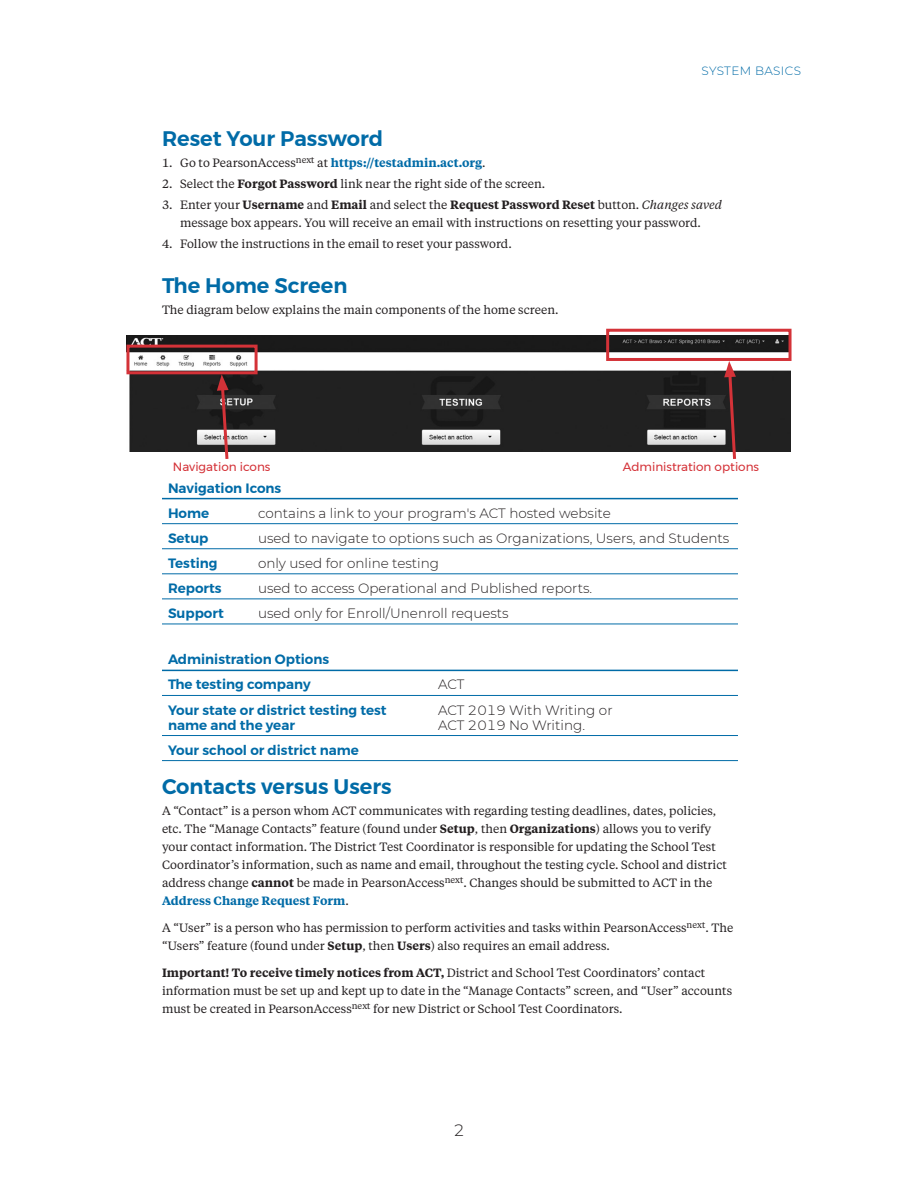
<style>
.page{position:relative;width:918px;height:1188px;background:#fff}
.page>*{position:absolute;margin:0;border:0;box-sizing:border-box;transform-origin:0 0}
.t1{font:600 21px "Montserrat";color:#006ba7}
.t2{font:300 16.5px "Montserrat";color:#231f20}
.Table_Body_Left{font:300 13.5px/15px "Montserrat";color:#231f20}
.Table_Head_Left{font:600 13.5px/15px "Montserrat";color:#006ba7}
.Body{font:12px/18px "Tiempos Text";color:#231f20}
.t3{font:600 12px "Tiempos Text";color:#006ba7}
.Image_Callout{font:12px "Montserrat";color:#d43238}
.t4{font:300 12px "Montserrat";color:#006ba7}
.s1{font-weight:400;color:#231f20}
.s2{font-weight:600}
.s3{font-style:italic}
.s4{font-weight:600;color:#006ba7}
</style>
<div class="page">
<img style="left:126px;top:335px;width:664px;height:116px">
<div style="left:126px;top:345px;width:132px;height:29px;border:3px solid #d43238"></div>
<div style="left:606px;top:329px;width:186px;height:32px;border:3px solid #d43238"></div>
<svg style="left:217px;top:374px;width:13px;height:85px"></svg>
<svg style="left:724px;top:361px;width:14px;height:98px"></svg>
<hr style="left:162px;top:523px;width:90px;height:1px;background:#006ba7">
<hr style="left:252px;top:523px;width:486px;height:1px;background:#006ba7">
<hr style="left:162px;top:548px;width:90px;height:1px;background:#006ba7">
<hr style="left:252px;top:548px;width:486px;height:1px;background:#006ba7">
<hr style="left:162px;top:573px;width:90px;height:1px;background:#006ba7">
<hr style="left:252px;top:573px;width:486px;height:1px;background:#006ba7">
<hr style="left:162px;top:599px;width:90px;height:1px;background:#006ba7">
<hr style="left:252px;top:599px;width:486px;height:1px;background:#006ba7">
<hr style="left:162px;top:624px;width:90px;height:1px;background:#006ba7">
<hr style="left:252px;top:624px;width:486px;height:1px;background:#006ba7">
<hr style="left:162px;top:498px;width:90px;height:1px;background:#006ba7">
<hr style="left:252px;top:498px;width:486px;height:1px;background:#006ba7">
<hr style="left:162px;top:695px;width:270px;height:1px;background:#006ba7">
<hr style="left:432px;top:695px;width:306px;height:1px;background:#006ba7">
<hr style="left:162px;top:735px;width:270px;height:1px;background:#006ba7">
<hr style="left:432px;top:735px;width:306px;height:1px;background:#006ba7">
<hr style="left:162px;top:760px;width:270px;height:1px;background:#006ba7">
<hr style="left:432px;top:760px;width:306px;height:1px;background:#006ba7">
<hr style="left:162px;top:670px;width:270px;height:1px;background:#006ba7">
<hr style="left:432px;top:670px;width:306px;height:1px;background:#006ba7">
<p class="t4" style="left:702px;top:62px;width:25px">System</p>
<p class="t4" style="left:755px;top:62px;width:18px">Basics</p>
<h2 class="t1" style="left:162px;top:122px;width:223px">Reset Your Password</h2>
<p class="t3" style="left:162px;top:155px;width:325px"><span class="s1">1. Go to PearsonAccess</span><sup>next</sup> <span class="s1">at</span> https://testadmin.act.org<span class="s1">.</span></p>
<p class="Body" style="left:162px;top:175px;width:385px">2. Select the <span class="s2">Forgot Password</span> link near the right side of the screen.</p>
<p class="Body" style="left:162px;top:196px;width:562px;text-align:center">3. Enter your <span class="s2">Username</span> and <span class="s2">Email</span> and select the <span class="s2">Request Password Reset</span> button. <span class="s3">Changes saved </span>message box appears. You will receive an email with instructions on resetting your password.</p>
<p class="Body" style="left:162px;top:235px;width:351px">4. Follow the instructions in the email to reset your password.</p>
<h2 class="t1" style="left:162px;top:269px;width:187px">The Home Screen</h2>
<p class="Body" style="left:162px;top:301px;width:398px">The diagram below explains the main components of the home screen.</p>
<p class="Image_Callout" style="left:173px;top:457px;width:99px">Navigation icons</p>
<p class="Image_Callout" style="left:623px;top:457px;width:138px">Administration options</p>
<p class="Table_Head_Left" style="left:168px;top:480px;width:115px">Navigation Icons</p>
<p class="Table_Head_Left" style="left:168px;top:505px;width:43px">Home</p>
<p class="Table_Body_Left" style="left:258px;top:505px;width:354px">contains a link to your program's ACT hosted website</p>
<p class="Table_Head_Left" style="left:168px;top:530px;width:42px">Setup</p>
<p class="Table_Body_Left" style="left:258px;top:530px;width:473px">used to navigate to options such as Organizations, Users, and Students</p>
<p class="Table_Head_Left" style="left:168px;top:556px;width:51px">Testing</p>
<p class="Table_Body_Left" style="left:258px;top:555px;width:183px">only used for online testing</p>
<p class="Table_Head_Left" style="left:168px;top:581px;width:55px">Reports</p>
<p class="Table_Body_Left" style="left:258px;top:580px;width:336px">used to access Operational and Published reports.</p>
<p class="Table_Head_Left" style="left:168px;top:606px;width:57px">Support</p>
<p class="Table_Body_Left" style="left:258px;top:605px;width:252px">used only for Enroll/Unenroll requests</p>
<p class="Table_Head_Left" style="left:168px;top:652px;width:163px">Administration Options</p>
<p class="Table_Head_Left" style="left:168px;top:677px;width:144px">The testing company</p>
<p class="Table_Body_Left" style="left:438px;top:677px;width:28px">ACT</p>
<p class="Table_Head_Left" style="left:168px;top:702px;width:220px">Your state or district testing test name and the year</p>
<p class="Table_Body_Left" style="left:438px;top:702px;width:176px">ACT 2019 With Writing or<br>ACT 2019 No Writing.</p>
<p class="Table_Head_Left" style="left:168px;top:742px;width:192px">Your school or district name</p>
<h2 class="t1" style="left:162px;top:770px;width:231px">Contacts versus Users</h2>
<p class="Body" style="left:162px;top:801px;width:567px">A “Contact” is a person whom ACT communicates with regarding testing deadlines, dates, policies, etc. The “Manage Contacts” feature (found under <span class="s2">Setup</span>, then <span class="s2">Organizations</span>) allows you to verify your contact information. The District Test Coordinator is responsible for updating the School Test Coordinator’s information, such as name and email, throughout the testing cycle. School and district address change <span class="s2">cannot</span> be made in PearsonAccess<sup>next</sup>. Changes should be submitted to ACT in the <span class="s4">Address Change Request Form</span>.</p>
<p class="Body" style="left:162px;top:918px;width:573px">A “User” is a person who has permission to perform activities and tasks within PearsonAccess<sup>next</sup>. The “Users” feature (found under <span class="s2">Setup</span>, then <span class="s2">Users</span>) also requires an email address.</p>
<p class="Body" style="left:162px;top:963px;width:572px"><span class="s2">Important! To receive timely notices from ACT,</span> District and School Test Coordinators’ contact information must be set up and kept up to date in the “Manage Contacts” screen, and “User” accounts must be created in PearsonAccess<sup>next</sup> for new District or School Test Coordinators.</p>
<h2 class="t2" style="left:454px;top:1119px;width:11px">2</h2>
</div>
